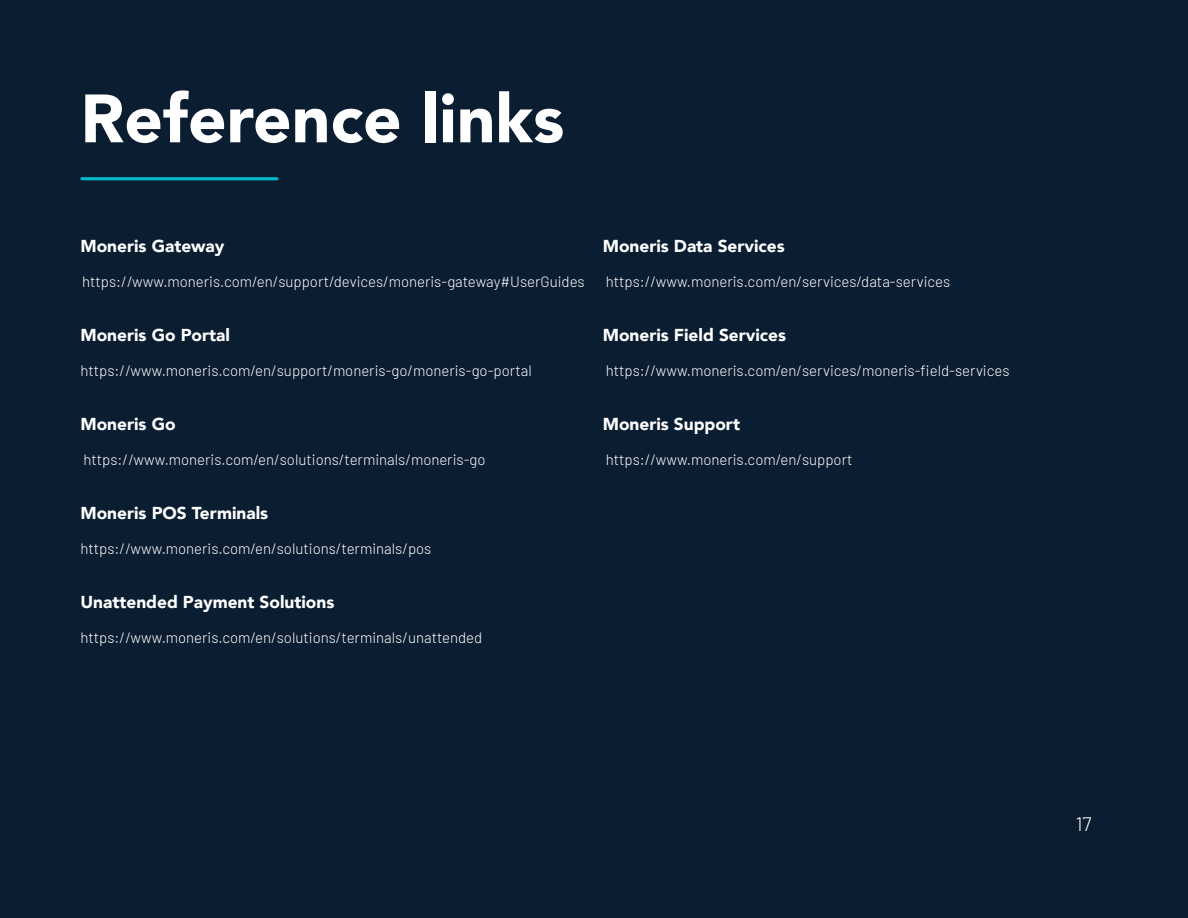
<style>
.page{position:relative;width:1188px;height:918px;background:#0a1d31}
.page>*{position:absolute;margin:0;border:0;box-sizing:border-box;transform-origin:0 0}
.t1{font:900 67.5px "Avenir";color:#fff}
.t2{font:300 19.5px "Barlow";color:#fff}
.Small_header{font:900 17.25px "Avenir";color:#fff}
.Copy{font:300 15px "Barlow";color:#fff}
.s1{color:#000}
</style>
<div class="page">
<hr style="left:80px;top:177px;width:199px;height:3px;background:#00b6c8;border-radius:2px">
<p class="t1" style="left:80px;top:61px;width:485px">Reference links</p>
<p class="Small_header" style="left:80px;top:232px;width:146px">Moneris Gateway</p>
<p class="Copy" style="left:82px;top:271px;width:504px">https://www.moneris.com/en/support/devices/moneris-gateway#UserGuides</p>
<p class="Small_header" style="left:80px;top:321px;width:151px">Moneris Go Portal</p>
<p class="Copy" style="left:80px;top:360px;width:453px">https://www.moneris.com/en/support/moneris-go/moneris-go-portal</p>
<p class="Small_header" style="left:80px;top:410px;width:97px">Moneris Go</p>
<p class="Copy" style="left:83px;top:449px;width:404px">https://www.moneris.com/en/solutions/terminals/moneris-go</p>
<p class="Small_header" style="left:80px;top:498px;width:189px">Moneris POS Terminals</p>
<p class="Copy" style="left:80px;top:538px;width:352px">https://www.moneris.com/en/solutions/terminals/pos</p>
<p class="Small_header" style="left:80px;top:587px;width:255px">Unattended Payment Solutions</p>
<p class="Copy" style="left:80px;top:627px;width:403px">https://www.moneris.com/en/solutions/terminals/unattended</p>
<p class="Small_header" style="left:603px;top:232px;width:184px">Moneris Data Services</p>
<p class="Copy" style="left:606px;top:271px;width:346px">https://www.moneris.com/en/services/data-services</p>
<p class="Small_header" style="left:603px;top:321px;width:185px">Moneris Field Services</p>
<p class="Copy" style="left:606px;top:360px;width:405px">https://www.moneris.com/en/services/moneris-field-services</p>
<p class="Small_header" style="left:603px;top:410px;width:139px">Moneris Support</p>
<p class="Copy" style="left:606px;top:449px;width:248px">https://www.moneris.com/en/support</p>
<p class="t2" style="left:1076px;top:810px;width:31px">17<span class="s1">17</span></p>
</div>
